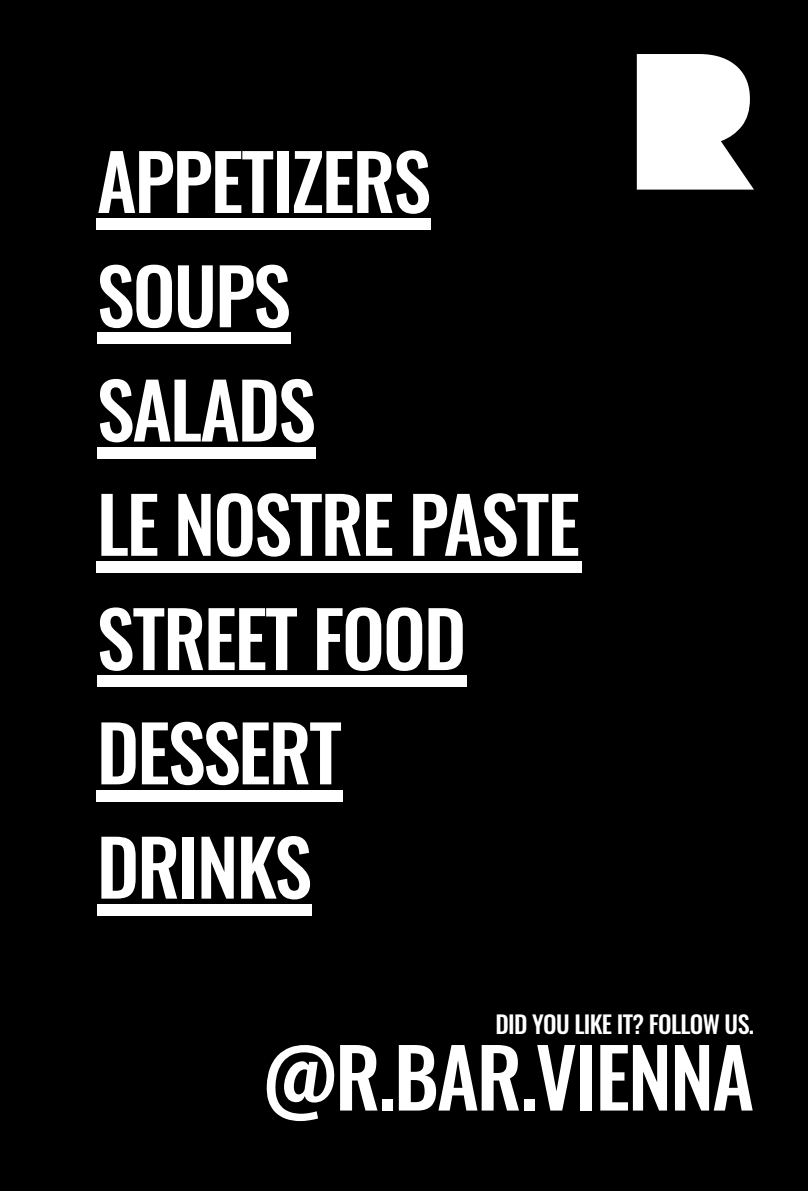
<style>
.page{position:relative;width:808px;height:1191px;background:#000}
.page>*{position:absolute;margin:0;border:0;box-sizing:border-box;transform-origin:0 0}
.t1{font:500 80.85px "Oswald";letter-spacing:-.025em;color:#fff}
.t2{font:500 76.35px/114.3px "Oswald";letter-spacing:-.025em;color:#fff}
.t3{font:500 24px "Oswald";letter-spacing:-.025em;color:#fff}
</style>
<div class="page">
<div style="left:97px;top:218px;width:334px;height:12px;background:#fff"></div>
<div style="left:97px;top:447px;width:218px;height:11px;background:#fff"></div>
<div style="left:97px;top:561px;width:485px;height:12px;background:#fff"></div>
<div style="left:97px;top:675px;width:370px;height:12px;background:#fff"></div>
<div style="left:97px;top:789px;width:246px;height:12px;background:#fff"></div>
<div style="left:97px;top:904px;width:214px;height:11px;background:#fff"></div>
<div style="left:97px;top:333px;width:193px;height:11px;background:#fff"></div>
<svg style="left:637px;top:54px;width:117px;height:136px"></svg>
<p class="t2" style="left:97px;top:117px;width:336px">APPETIZERS</p>
<p class="t2" style="left:97px;top:231px;width:196px">SOUPS</p>
<p class="t2" style="left:97px;top:346px;width:485px">SALADS<br>LE NOSTRE PASTE<br>STREET FOOD<br>DESSERT<br>DRINKS</p>
<p class="t3" style="left:495px;top:1002px;width:260px">DID YOU LIKE IT? FOLLOW US.</p>
<p class="t1" style="left:262px;top:1005px;width:494px">@R.BAR.VIENNA</p>
</div>
